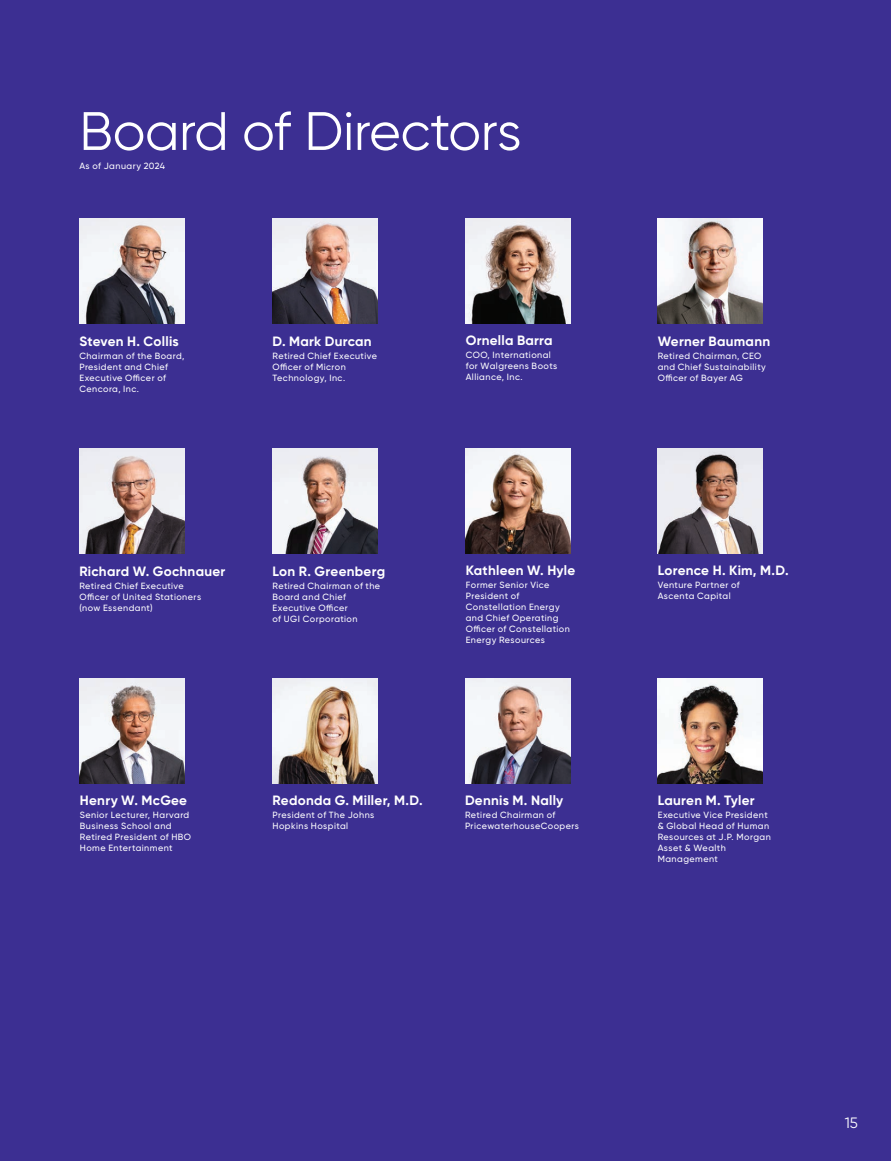
<style>
.page{position:relative;width:891px;height:1161px;background:#3c2f92}
.page>*{position:absolute;margin:0;border:0;box-sizing:border-box;transform-origin:0 0}
.t1{font:54px "Ggwryw Cencora Gilroy Regular";letter-spacing:-.005em;color:#fff}
.t2{font:15px "Ggwryw Cencora Gilroy Regular";color:#fff}
.t3{font:13.5px "Wbpsrm Cencora Gilroy Bold";letter-spacing:.02em;color:#fff}
.t4{font:9px/10.9px "Vwvkrt Cencora Gilroy Medium";letter-spacing:.05em;color:#fff}
</style>
<div class="page">
<img style="left:79px;top:679px;width:105px;height:105px">
<img style="left:466px;top:218px;width:105px;height:105px">
<img style="left:79px;top:449px;width:105px;height:105px">
<img style="left:658px;top:218px;width:105px;height:105px">
<img style="left:273px;top:449px;width:105px;height:105px">
<img style="left:466px;top:449px;width:105px;height:105px">
<img style="left:658px;top:679px;width:105px;height:105px">
<img style="left:465px;top:679px;width:105px;height:105px">
<img style="left:273px;top:679px;width:105px;height:105px">
<img style="left:658px;top:449px;width:105px;height:105px">
<img style="left:79px;top:218px;width:105px;height:105px">
<img style="left:273px;top:219px;width:105px;height:105px">
<h1 class="t1" style="left:79px;top:98px;width:444px">Board of Directors</h1>
<p class="t4" style="left:79px;top:161px;width:87px">As of January 2024</p>
<h3 class="t3" style="left:79px;top:332px;width:101px">Steven H. Collis</h3>
<p class="t4" style="left:79px;top:350px;width:107px">Chairman of the Board,<br>President and Chief<br>Executive Officer of<br>Cencora, Inc.</p>
<h3 class="t3" style="left:273px;top:333px;width:101px">D. Mark Durcan</h3>
<p class="t4" style="left:273px;top:351px;width:106px">Retired Chief Executive<br>Officer of Micron<br>Technology, Inc.</p>
<h3 class="t3" style="left:466px;top:332px;width:88px">Ornella Barra</h3>
<p class="t4" style="left:466px;top:350px;width:93px">COO, International for Walgreens Boots<br>Alliance, Inc.</p>
<h3 class="t3" style="left:79px;top:563px;width:148px">Richard W. Gochnauer</h3>
<p class="t4" style="left:79px;top:581px;width:123px">Retired Chief Executive<br>Officer of United Stationers (now Essendant)</p>
<h3 class="t3" style="left:273px;top:562px;width:114px">Lon R. Greenberg</h3>
<p class="t4" style="left:273px;top:580px;width:109px">Retired Chairman of the<br>Board and Chief<br>Executive Officer<br>of UGI Corporation</p>
<h3 class="t3" style="left:466px;top:562px;width:111px">Kathleen W. Hyle</h3>
<p class="t4" style="left:466px;top:579px;width:106px">Former Senior Vice<br>President of<br>Constellation Energy and Chief Operating<br>Officer of Constellation<br>Energy Resources</p>
<h3 class="t3" style="left:80px;top:792px;width:109px">Henry W. McGee</h3>
<p class="t4" style="left:80px;top:809px;width:113px">Senior Lecturer, Harvard<br>Business School and<br>Retired President of HBO<br>Home Entertainment</p>
<h3 class="t3" style="left:273px;top:792px;width:152px">Redonda G. Miller, M.D.</h3>
<p class="t4" style="left:273px;top:809px;width:103px">President of The Johns<br>Hopkins Hospital</p>
<h3 class="t3" style="left:465px;top:792px;width:100px">Dennis M. Nally</h3>
<p class="t4" style="left:465px;top:809px;width:115px">Retired Chairman of<br>PricewaterhouseCoopers</p>
<h3 class="t3" style="left:658px;top:333px;width:114px">Werner Baumann</h3>
<p class="t4" style="left:658px;top:350px;width:110px">Retired Chairman, CEO and Chief Sustainability<br>Officer of Bayer AG</p>
<h3 class="t3" style="left:658px;top:562px;width:133px">Lorence H. Kim, M.D.</h3>
<p class="t4" style="left:658px;top:579px;width:84px">Venture Partner of<br>Ascenta Capital</p>
<h3 class="t3" style="left:658px;top:792px;width:98px">Lauren M. Tyler</h3>
<p class="t4" style="left:658px;top:809px;width:115px">Executive Vice President &amp; Global Head of Human<br>Resources at J.P. Morgan<br>Asset &amp; Wealth<br>Management</p>
<h2 class="t2" style="left:845px;top:1114px;width:15px">15</h2>
</div>
